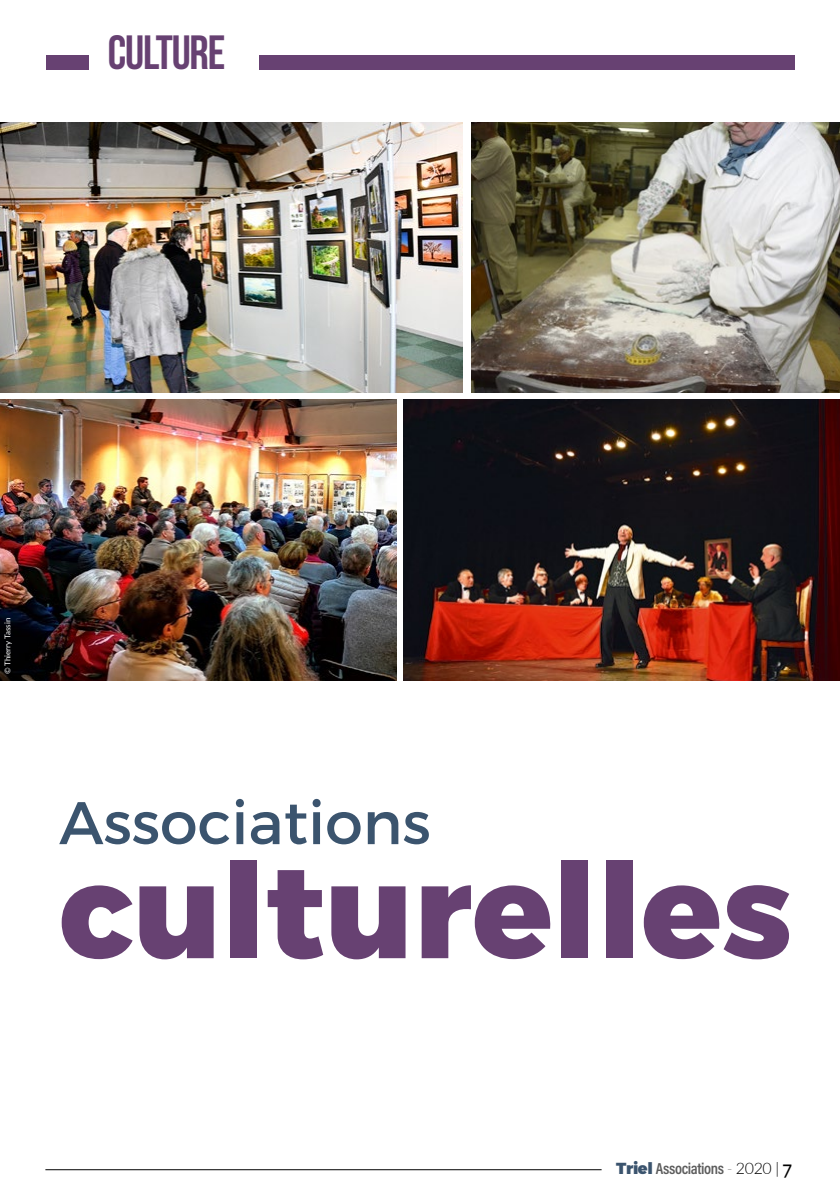
<style>
.page{position:relative;width:840px;height:1191px;background:#fff}
.page>*{position:absolute;margin:0;border:0;box-sizing:border-box;transform-origin:0 0}
.t1{font:800 132px "Montserrat";color:#674172}
.t2{font:60px "Montserrat";color:#3b546e}
.t3{font:700 48px "Bebas Neue";letter-spacing:-.025em;color:#674172}
.t4{font:600 16px "Acumin Pro Cond";letter-spacing:-.025em;color:#5d5d5d}
.t5{font:8px "Lato";color:#fff}
.s1{font-family:"Montserrat";font-weight:900;color:#3b546e}
.s2{font-family:"Lato";font-weight:100;color:#000}
.s3{font-family:"Lato";font-weight:300;color:#000}
.s4{font-family:"Freight Sans Pro";font-weight:500;font-size:20px;color:#000}
</style>
<div class="page">
<hr style="left:45px;top:1169px;width:556px;height:1px;background:#000">
<div style="left:46px;top:55px;width:42px;height:14px;background:#674172"></div>
<div style="left:259px;top:55px;width:535px;height:14px;background:#674172"></div>
<img style="left:0;top:122px;width:462px;height:270px">
<img style="left:0;top:399px;width:396px;height:281px">
<img style="left:471px;top:122px;width:368px;height:270px">
<img style="left:403px;top:399px;width:436px;height:281px">
<h3 class="t3" style="left:108px;top:26px;width:119px">CULTURE</h3>
<p class="t5" style="left:2px;top:674px;width:58px;rotate:-90deg">© Thierry Tassin</p>
<h2 class="t2" style="left:59px;top:786px;width:373px">Associations</h2>
<h1 class="t1" style="left:59px;top:829px;width:734px">culturelles</h1>
<p class="t4" style="left:616px;top:1157px;width:177px"><span class="s1">Triel</span> Associations <span class="s2">-</span> <span class="s3">2020 |</span> <span class="s4">7</span></p>
</div>
